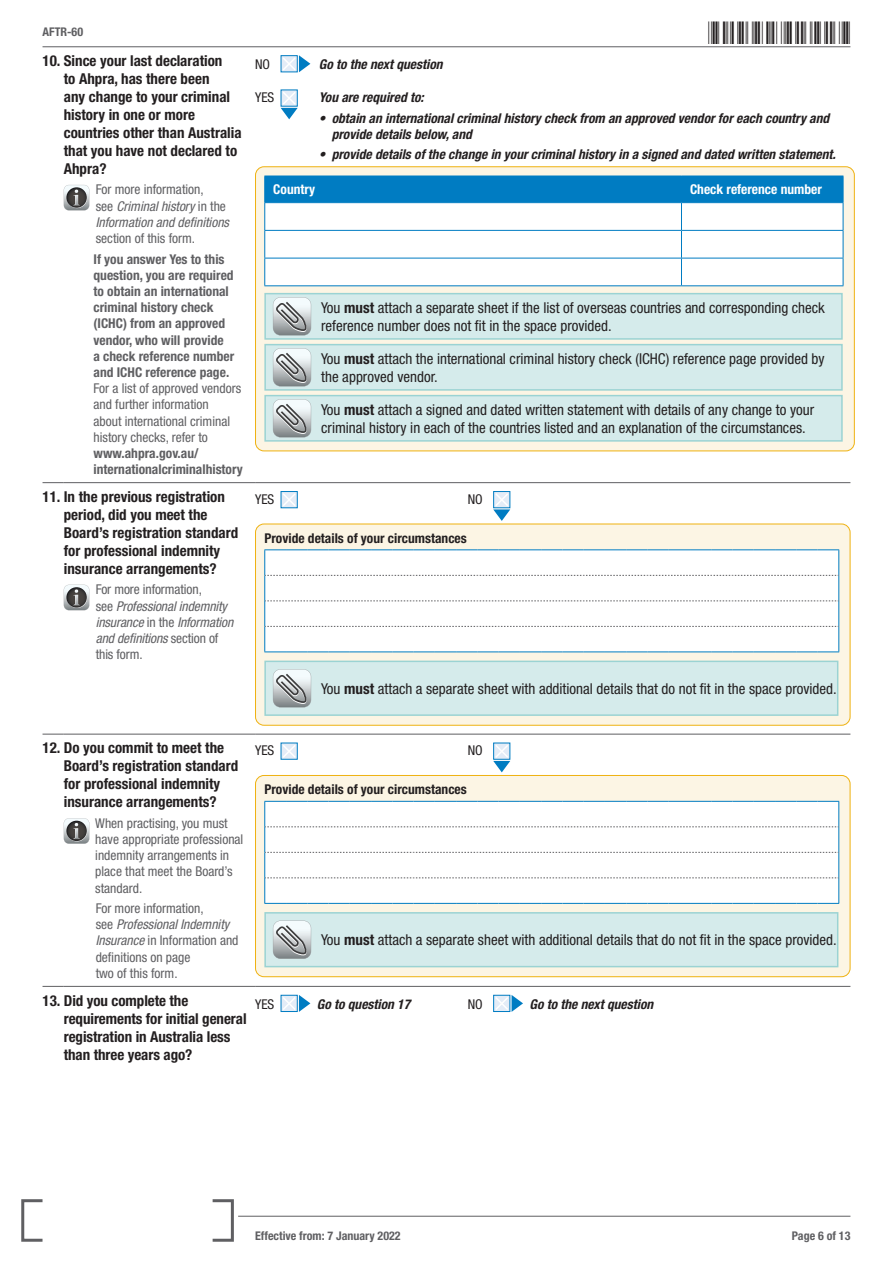
<style>
.page{position:relative;width:893px;height:1263px;background:#fff}
.page>*{position:absolute;margin:0;border:0;box-sizing:border-box;transform-origin:0 0}
.t1{font:30px "Free 3 of 9";letter-spacing:.1em;color:#231f20}
.attachment_box_text{font:condensed 15px/18px "Helvetica Neue LT Std";color:#231f20}
.Questions{font:700 condensed 15px/18px "Helvetica Neue LT Std";color:#231f20}
.Question_additional{font:700 condensed 13.5px/16.2px "Helvetica Neue LT Std";color:#5f5f62}
.Question_additional-2{font:condensed 13.5px/16.2px "Helvetica Neue LT Std";color:#5f5f62}
.Answer{font:italic 700 condensed 13.5px/16.2px "Helvetica Neue LT Std";color:#231f20}
.Question_additional-3{font:italic condensed 13.5px/16.2px "Helvetica Neue LT Std";letter-spacing:-.005em;color:#5f5f62}
.Answers_additional_t{font:700 condensed 13.5px "Helvetica Neue LT Std";color:#231f20}
.Question_additional-4{font:700 condensed 13.5px "Helvetica Neue LT Std";color:#fff}
.Answer-2{font:condensed 13.5px "Helvetica Neue LT Std";color:#231f20}
.t2{font:700 condensed 12px "Helvetica Neue LT Std";color:#5f5f62}
.s1{font-style:italic}
.s2{font-weight:400}
.s3{font-style:normal}
.s4{font-weight:700}
</style>
<div class="page">
<svg style="left:21px;top:1199px;width:213px;height:43px"></svg>
<hr style="left:238px;top:1216px;width:612px;height:1px;background:#5f5f62">
<hr style="left:43px;top:47px;width:807px;height:1px;background:#5f5f62">
<svg style="left:43px;top:734px;width:21px;height:1px"></svg>
<hr style="left:64px;top:734px;width:191px;height:1px;background:#5f5f62">
<hr style="left:255px;top:734px;width:595px;height:1px;background:#5f5f62">
<svg style="left:43px;top:986px;width:21px;height:1px"></svg>
<hr style="left:64px;top:986px;width:191px;height:1px;background:#5f5f62">
<hr style="left:255px;top:986px;width:595px;height:1px;background:#5f5f62">
<svg style="left:43px;top:482px;width:21px;height:1px"></svg>
<hr style="left:64px;top:482px;width:191px;height:1px;background:#5f5f62">
<hr style="left:255px;top:482px;width:595px;height:1px;background:#5f5f62">
<svg style="left:64px;top:185px;width:25px;height:25px"></svg>
<svg style="left:281px;top:55px;width:29px;height:17px"></svg>
<svg style="left:281px;top:90px;width:17px;height:29px"></svg>
<div style="left:255px;top:167px;width:599px;height:284px;background:#fcf5e4;border-radius:9px"></div>
<svg style="left:264px;top:176px;width:580px;height:109px;background:#b9dbee"></svg>
<hr style="left:264px;top:285px;width:417px;height:1px;background:#007cc2">
<hr style="left:681px;top:285px;width:162px;height:1px;background:#007cc2">
<div style="left:265px;top:294px;width:577px;height:45px;background:#d5ebeb"></div>
<div style="left:264px;top:293px;width:579px;height:47px;border:2px solid #9bd3d3"></div>
<svg style="left:273px;top:297px;width:38px;height:38px"></svg>
<div style="left:265px;top:345px;width:577px;height:45px;background:#d5ebeb"></div>
<div style="left:264px;top:344px;width:579px;height:47px;border:2px solid #9bd3d3"></div>
<svg style="left:273px;top:348px;width:38px;height:38px"></svg>
<div style="left:265px;top:396px;width:577px;height:45px;background:#d5ebeb"></div>
<div style="left:264px;top:395px;width:579px;height:47px;border:2px solid #9bd3d3"></div>
<svg style="left:273px;top:399px;width:38px;height:38px"></svg>
<div style="left:255px;top:166px;width:600px;height:285px;border:1px solid #efb211;border-radius:9px"></div>
<svg style="left:64px;top:585px;width:25px;height:25px"></svg>
<svg style="left:281px;top:491px;width:17px;height:17px"></svg>
<svg style="left:281px;top:492px;width:16px;height:16px"></svg>
<div style="left:493px;top:491px;width:17px;height:17px;background:#077fc3"></div>
<svg style="left:493px;top:492px;width:17px;height:29px"></svg>
<div style="left:255px;top:524px;width:595px;height:201px;background:#fcf5e4;border-radius:9px"></div>
<svg style="left:264px;top:549px;width:575px;height:103px;background:#f7fafb"></svg>
<div style="left:265px;top:661px;width:573px;height:54px;background:#d5ebeb"></div>
<div style="left:264px;top:661px;width:574px;height:55px;border:2px solid #9bd3d3"></div>
<svg style="left:273px;top:669px;width:38px;height:38px"></svg>
<div style="left:255px;top:524px;width:595px;height:202px;border:1px solid #efb211;border-radius:9px"></div>
<svg style="left:64px;top:818px;width:25px;height:26px"></svg>
<div style="left:281px;top:743px;width:17px;height:17px;background:#3395ce"></div>
<svg style="left:281px;top:743px;width:16px;height:16px"></svg>
<svg style="left:493px;top:743px;width:17px;height:29px"></svg>
<div style="left:255px;top:775px;width:595px;height:202px;background:#fcf5e4;border-radius:9px"></div>
<svg style="left:264px;top:801px;width:575px;height:103px;background:#f7f9fb"></svg>
<div style="left:265px;top:913px;width:573px;height:53px;background:#d5ebeb"></div>
<div style="left:264px;top:912px;width:574px;height:55px;border:2px solid #9bd3d3"></div>
<svg style="left:273px;top:920px;width:38px;height:39px"></svg>
<div style="left:255px;top:775px;width:595px;height:202px;border:1px solid #efb211;border-radius:9px"></div>
<svg style="left:281px;top:995px;width:29px;height:17px"></svg>
<svg style="left:493px;top:995px;width:1px;height:17px"></svg>
<svg style="left:494px;top:995px;width:29px;height:17px"></svg>
<p class="t2" style="left:43px;top:25px;width:42px">AFTR-60</p>
<p class="Questions" style="left:43px;top:51px;width:181px">10. Since your last declaration</p>
<p class="Questions" style="left:64px;top:69px;width:179px">to Ahpra, has there been<br>any change to your criminal history in one or more countries other than Australia that you have not declared to<br>Ahpra?</p>
<p class="Question_additional-2" style="left:96px;top:181px;width:135px">For more information,<br>see <span class="s1">Criminal history</span> in the<br><span class="s1">Information and definitions </span>section of this form.</p>
<p class="Question_additional" style="left:94px;top:250px;width:151px">If you answer Yes to this question, you are required to obtain an international criminal history check (ICHC) from an approved vendor, who will provide<br>a check reference number and ICHC reference page.<br><span class="s2">For a list of approved vendors and further information<br>about international criminal history checks, refer to </span>www.ahpra.gov.au/ internationalcriminalhistory</p>
<p class="Questions" style="left:43px;top:487px;width:184px">11. In the previous registration</p>
<p class="Questions" style="left:64px;top:505px;width:176px">period, did you meet the<br>Board’s registration standard for professional indemnity insurance arrangements?</p>
<p class="Question_additional-3" style="left:96px;top:582px;width:139px"><span class="s3">For more information,<br>see</span> Professional indemnity insurance <span class="s3">in the</span> Information and definitions <span class="s3">section of this form.</span></p>
<h1 class="t1" style="left:709px;top:16px;width:143px">*AFTR-606*</h1>
<p class="Answer-2" style="left:255px;top:57px;width:17px">NO</p>
<p class="Answer" style="left:319px;top:56px;width:125px">Go to the next question</p>
<p class="Answer-2" style="left:255px;top:90px;width:21px">YES</p>
<p class="Answer" style="left:319px;top:90px;width:106px">You are required to:</p>
<p class="Answer" style="left:332px;top:110px;width:499px;text-indent:-13px">• obtain an international criminal history check from an approved vendor for each country and provide details below, and</p>
<p class="Answer" style="left:319px;top:147px;width:518px">• provide details of the change in your criminal history in a signed and dated written statement.</p>
<p class="Question_additional-4" style="left:273px;top:181px;width:43px">Country</p>
<p class="Question_additional-4" style="left:690px;top:181px;width:133px">Check reference number</p>
<p class="attachment_box_text" style="left:321px;top:298px;width:505px">You <span class="s4">must</span> attach a separate sheet if the list of overseas countries and corresponding check reference number does not fit in the space provided.</p>
<p class="attachment_box_text" style="left:321px;top:349px;width:505px">You <span class="s4">must</span> attach the international criminal history check (ICHC) reference page provided by the approved vendor.</p>
<p class="attachment_box_text" style="left:321px;top:400px;width:494px">You <span class="s4">must</span> attach a signed and dated written statement with details of any change to your criminal history in each of the countries listed and an explanation of the circumstances.</p>
<p class="Answer-2" style="left:255px;top:491px;width:21px">YES</p>
<p class="Answer-2" style="left:468px;top:491px;width:17px">NO</p>
<p class="Answers_additional_t" style="left:264px;top:529px;width:204px">Provide details of your circumstances</p>
<p class="attachment_box_text" style="left:321px;top:679px;width:517px">You <span class="s4">must</span> attach a separate sheet with additional details that do not fit in the space provided.</p>
<p class="Questions" style="left:43px;top:739px;width:183px">12. Do you commit to meet the</p>
<p class="Questions" style="left:64px;top:757px;width:176px">Board’s registration standard for professional indemnity insurance arrangements?</p>
<p class="Question_additional-2" style="left:95px;top:815px;width:150px">When practising, you must have appropriate professional indemnity arrangements in place that meet the Board’s standard.</p>
<p class="Question_additional-2" style="left:96px;top:900px;width:144px">For more information,<br>see <span class="s1">Professional Indemnity<br>Insurance</span> in Information and definitions on page<br>two of this form.</p>
<p class="Questions" style="left:43px;top:991px;width:147px">13. Did you complete the</p>
<p class="Questions" style="left:64px;top:1009px;width:184px">requirements for initial general registration in Australia less than three years ago?</p>
<p class="Answer-2" style="left:255px;top:743px;width:21px">YES</p>
<p class="Answer-2" style="left:468px;top:743px;width:17px">NO</p>
<p class="Answers_additional_t" style="left:264px;top:781px;width:204px">Provide details of your circumstances</p>
<p class="attachment_box_text" style="left:321px;top:931px;width:517px">You <span class="s4">must</span> attach a separate sheet with additional details that do not fit in the space provided.</p>
<p class="Answer-2" style="left:255px;top:996px;width:21px">YES</p>
<p class="Answer" style="left:317px;top:996px;width:95px">Go to question 17</p>
<p class="Answer-2" style="left:468px;top:996px;width:17px">NO</p>
<p class="Answer" style="left:529px;top:996px;width:125px">Go to the next question</p>
<p class="t2" style="left:255px;top:1228px;width:147px">Effective from: 7 January 2022</p>
<p class="t2" style="left:792px;top:1228px;width:60px">Page 6 of 13</p>
</div>
